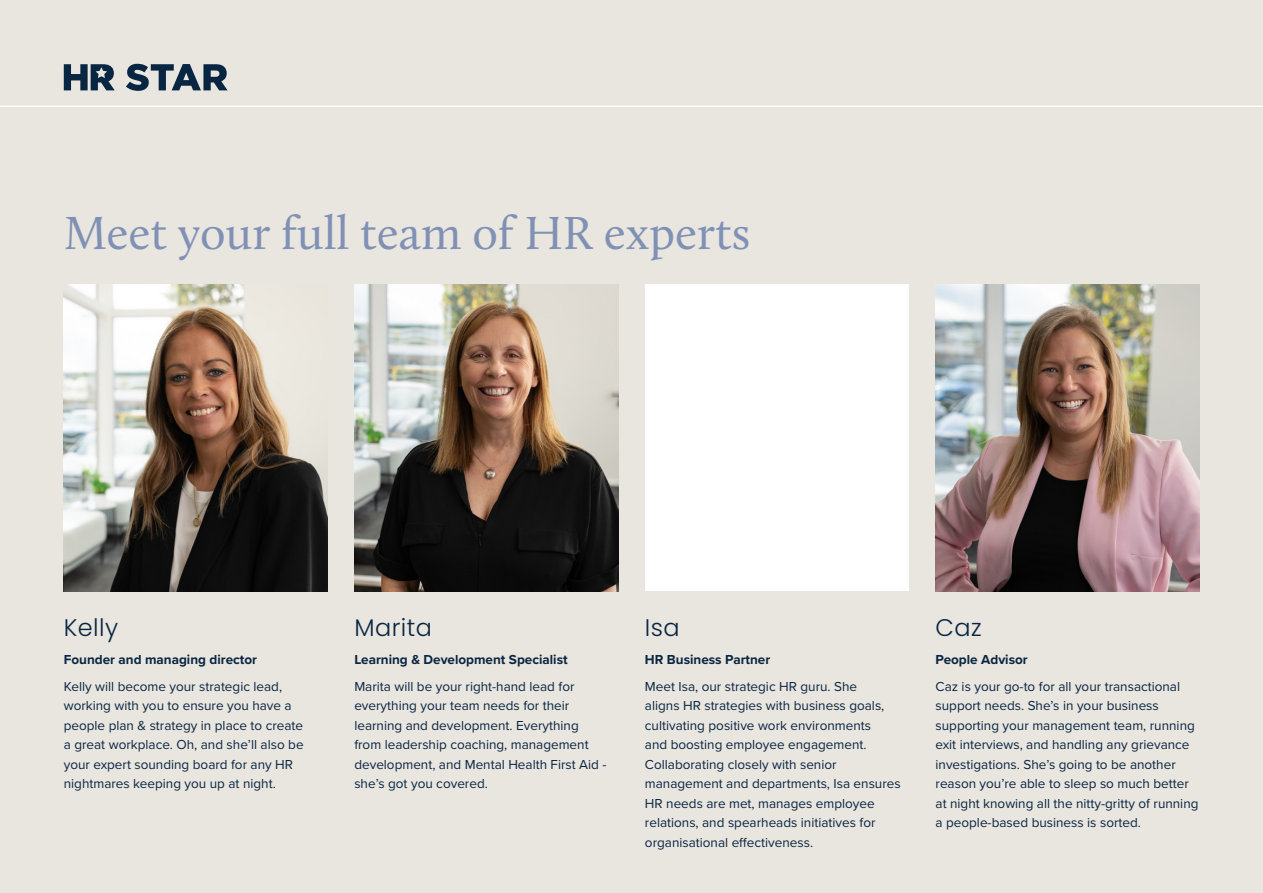
<style>
.page{position:relative;width:1263px;height:893px;background:#e9e5df}
.page>*{position:absolute;margin:0;border:0;box-sizing:border-box;transform-origin:0 0}
.t1{font:48px "Calluna";color:#8091b5}
.t2{font:300 24px "Poppins";letter-spacing:.02em;color:#082541}
.t3{font:13.5px/19.5px "Proxima Nova";color:#082541}
.t4{font:700 13.5px "Proxima Nova";color:#082541}
</style>
<div class="page">
<svg style="left:64px;top:64px;width:51px;height:26px"></svg>
<svg style="left:126px;top:64px;width:102px;height:27px"></svg>
<hr style="left:0;top:106px;width:1263px;height:1px;background:#fff">
<img style="left:64px;top:285px;width:263px;height:306px">
<img style="left:354px;top:285px;width:264px;height:306px">
<div style="left:645px;top:285px;width:264px;height:306px;background:#fff"></div>
<img style="left:935px;top:285px;width:264px;height:306px">
<p class="t1" style="left:64px;top:203px;width:688px">Meet your full team of HR experts</p>
<p class="t2" style="left:64px;top:613px;width:56px">Kelly</p>
<p class="t4" style="left:64px;top:650px;width:195px">Founder and managing director</p>
<p class="t3" style="left:64px;top:676px;width:241px">Kelly will become your strategic lead, working with you to ensure you have a people plan &amp; strategy in place to create a great workplace. Oh, and she’ll also be your expert sounding board for any HR nightmares keeping you up at night.</p>
<p class="t2" style="left:354px;top:613px;width:79px">Marita</p>
<p class="t4" style="left:354px;top:650px;width:215px">Learning &amp; Development Specialist</p>
<p class="t3" style="left:354px;top:676px;width:254px">Marita will be your right-hand lead for everything your team needs for their learning and development. Everything from leadership coaching, management development, and Mental Health First Aid - she’s got you covered.</p>
<p class="t2" style="left:645px;top:613px;width:36px">Isa</p>
<p class="t4" style="left:645px;top:650px;width:127px">HR Business Partner</p>
<p class="t3" style="left:645px;top:676px;width:257px">Meet Isa, our strategic HR guru. She<br>aligns HR strategies with business goals, cultivating positive work environments<br>and boosting employee engagement.<br>Collaborating closely with senior management and departments, Isa ensures HR needs are met, manages employee relations, and spearheads initiatives for organisational effectiveness.</p>
<p class="t2" style="left:935px;top:613px;width:48px">Caz</p>
<p class="t4" style="left:935px;top:650px;width:94px">People Advisor</p>
<p class="t3" style="left:935px;top:676px;width:264px">Caz is your go-to for all your transactional support needs. She’s in your business supporting your management team, running exit interviews, and handling any grievance investigations. She’s going to be another reason you’re able to sleep so much better at night knowing all the nitty-gritty of running a people-based business is sorted.</p>
</div>
